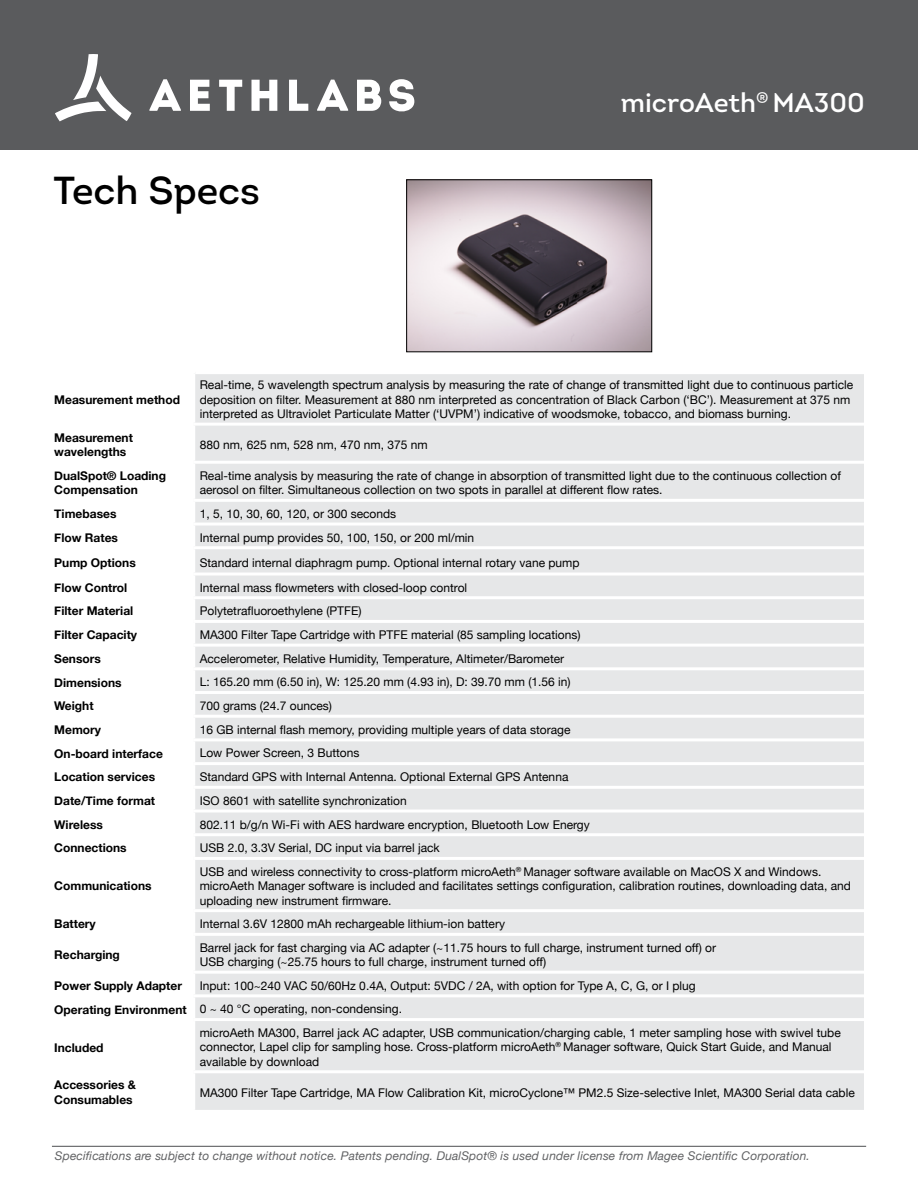
<style>
.page{position:relative;width:918px;height:1188px;background:#fff}
.page>*{position:absolute;margin:0;border:0;box-sizing:border-box;transform-origin:0 0}
.t1{font:600 39px "Intro";color:#000}
.t2{font:600 27px "Intro";color:#fff}
.t3{font:12px/14.4px "Helvetica Neue";color:#000}
.t4{font:700 12px/14.4px "Helvetica Neue";color:#000}
.t5{font:italic 12px "Helvetica Neue";letter-spacing:.01em;color:#616264}
.s1{font-weight:700}
</style>
<div class="page">
<div style="left:195px;top:374px;width:669px;height:736px;background:#e6e7e8"></div>
<hr style="left:194px;top:423px;width:670px;height:3px;background:#fff">
<hr style="left:194px;top:461px;width:670px;height:3px;background:#fff">
<hr style="left:194px;top:499px;width:670px;height:3px;background:#fff">
<hr style="left:194px;top:523px;width:670px;height:3px;background:#fff">
<hr style="left:194px;top:546px;width:670px;height:3px;background:#fff">
<hr style="left:194px;top:573px;width:670px;height:3px;background:#fff">
<hr style="left:194px;top:596px;width:670px;height:3px;background:#fff">
<hr style="left:194px;top:620px;width:670px;height:3px;background:#fff">
<hr style="left:194px;top:644px;width:670px;height:3px;background:#fff">
<hr style="left:194px;top:667px;width:670px;height:3px;background:#fff">
<hr style="left:194px;top:691px;width:670px;height:3px;background:#fff">
<hr style="left:194px;top:715px;width:670px;height:3px;background:#fff">
<hr style="left:194px;top:738px;width:670px;height:3px;background:#fff">
<hr style="left:194px;top:762px;width:670px;height:3px;background:#fff">
<hr style="left:194px;top:786px;width:670px;height:3px;background:#fff">
<hr style="left:194px;top:810px;width:670px;height:3px;background:#fff">
<hr style="left:194px;top:833px;width:670px;height:3px;background:#fff">
<hr style="left:194px;top:857px;width:670px;height:3px;background:#fff">
<hr style="left:194px;top:909px;width:670px;height:3px;background:#fff">
<hr style="left:194px;top:933px;width:670px;height:3px;background:#fff">
<hr style="left:194px;top:971px;width:670px;height:3px;background:#fff">
<hr style="left:194px;top:994px;width:670px;height:3px;background:#fff">
<hr style="left:194px;top:1018px;width:670px;height:3px;background:#fff">
<hr style="left:194px;top:1070px;width:670px;height:3px;background:#fff">
<div style="left:0;top:0;width:918px;height:149px;background:#5a5b5d"></div>
<hr style="left:52px;top:1146px;width:814px;height:1px;background:#616264">
<svg style="left:149px;top:79px;width:265px;height:33px"></svg>
<svg style="left:55px;top:54px;width:77px;height:67px"></svg>
<img style="left:408px;top:181px;width:242px;height:169px">
<div style="left:406px;top:179px;width:246px;height:173px;border:1px solid #000"></div>
<h1 class="t1" style="left:53px;top:166px;width:208px">Tech Specs</h1>
<h2 class="t2" style="left:621px;top:85px;width:246px">microAeth<sup>®</sup> MA300</h2>
<p class="t4" style="left:54px;top:392px;width:127px">Measurement method</p>
<p class="t3" style="left:200px;top:378px;width:655px">Real-time, 5 wavelength spectrum analysis by measuring the rate of change of transmitted light due to continuous particle deposition on filter. Measurement at 880 nm interpreted as concentration of Black Carbon (‘BC’). Measurement at 375 nm interpreted as Ultraviolet Particulate Matter (‘UVPM’) indicative of woodsmoke, tobacco, and biomass burning.</p>
<p class="t4" style="left:54px;top:430px;width:80px">Measurement wavelengths</p>
<p class="t3" style="left:200px;top:437px;width:229px">880 nm, 625 nm, 528 nm, 470 nm, 375 nm</p>
<p class="t4" style="left:54px;top:468px;width:113px">DualSpot® Loading<br>Compensation</p>
<p class="t3" style="left:200px;top:468px;width:643px">Real-time analysis by measuring the rate of change in absorption of transmitted light due to the continuous collection of aerosol on filter. Simultaneous collection on two spots in parallel at different flow rates.</p>
<p class="t4" style="left:54px;top:506px;width:64px">Timebases</p>
<p class="t3" style="left:200px;top:506px;width:198px">1, 5, 10, 30, 60, 120, or 300 seconds</p>
<p class="t4" style="left:54px;top:530px;width:65px">Flow Rates</p>
<p class="t3" style="left:200px;top:530px;width:276px">Internal pump provides 50, 100, 150, or 200 ml/min</p>
<p class="t4" style="left:54px;top:555px;width:83px">Pump Options</p>
<p class="t3" style="left:200px;top:555px;width:381px">Standard internal diaphragm pump. Optional internal rotary vane pump</p>
<p class="t4" style="left:54px;top:580px;width:75px">Flow Control</p>
<p class="t3" style="left:200px;top:580px;width:269px">Internal mass flowmeters with closed-loop control</p>
<p class="t4" style="left:54px;top:604px;width:81px">Filter Material</p>
<p class="t3" style="left:200px;top:604px;width:163px">Polytetrafluoroethylene (PTFE)</p>
<p class="t4" style="left:54px;top:627px;width:84px">Filter Capacity</p>
<p class="t3" style="left:200px;top:627px;width:382px">MA300 Filter Tape Cartridge with PTFE material (85 sampling locations)</p>
<p class="t4" style="left:54px;top:651px;width:48px">Sensors</p>
<p class="t3" style="left:200px;top:651px;width:366px">Accelerometer, Relative Humidity, Temperature, Altimeter/Barometer</p>
<p class="t4" style="left:54px;top:675px;width:69px">Dimensions</p>
<p class="t3" style="left:200px;top:675px;width:372px">L: 165.20 mm (6.50 in), W: 125.20 mm (4.93 in), D: 39.70 mm (1.56 in)</p>
<p class="t4" style="left:54px;top:698px;width:41px">Weight</p>
<p class="t3" style="left:200px;top:698px;width:134px">700 grams (24.7 ounces)</p>
<p class="t4" style="left:54px;top:722px;width:48px">Memory</p>
<p class="t3" style="left:200px;top:722px;width:372px">16 GB internal flash memory, providing multiple years of data storage</p>
<p class="t4" style="left:54px;top:746px;width:110px">On-board interface</p>
<p class="t3" style="left:200px;top:746px;width:161px">Low Power Screen, 3 Buttons</p>
<p class="t4" style="left:54px;top:770px;width:102px">Location services</p>
<p class="t3" style="left:200px;top:770px;width:370px">Standard GPS with Internal Antenna. Optional External GPS Antenna</p>
<p class="t4" style="left:54px;top:793px;width:102px">Date/Time format</p>
<p class="t3" style="left:200px;top:793px;width:209px">ISO 8601 with satellite synchronization</p>
<p class="t4" style="left:54px;top:817px;width:50px">Wireless</p>
<p class="t3" style="left:200px;top:817px;width:391px">802.11 b/g/n Wi-Fi with AES hardware encryption, Bluetooth Low Energy</p>
<p class="t4" style="left:54px;top:841px;width:74px">Connections</p>
<p class="t3" style="left:200px;top:841px;width:242px">USB 2.0, 3.3V Serial, DC input via barrel jack</p>
<p class="t4" style="left:54px;top:879px;width:99px">Communications</p>
<p class="t3" style="left:200px;top:864px;width:653px">USB and wireless connectivity to cross-platform microAeth<sup>®</sup> Manager software available on MacOS X and Windows. microAeth Manager software is included and facilitates settings configuration, calibration routines, downloading data, and uploading new instrument firmware.</p>
<p class="t4" style="left:54px;top:917px;width:43px">Battery</p>
<p class="t3" style="left:200px;top:917px;width:307px">Internal 3.6V 12800 mAh rechargeable lithium-ion battery</p>
<p class="t4" style="left:54px;top:947px;width:67px">Recharging</p>
<p class="t3" style="left:200px;top:940px;width:518px">Barrel jack for fast charging via AC adapter (~11.75 hours to full charge, instrument turned off) or<br>USB charging (~25.75 hours to full charge, instrument turned off)</p>
<p class="t4" style="left:54px;top:978px;width:129px">Power Supply Adapter</p>
<p class="t3" style="left:54px;top:973px;width:643px;line-height:23.7px;text-indent:145px">Input: 100~240 VAC 50/60Hz 0.4A, Output: 5VDC / 2A, with option for Type A, C, G, or I plug<br><span class="s1">Operating Environment</span> 0 ~ 40 °C operating, non-condensing.</p>
<p class="t4" style="left:54px;top:1040px;width:51px">Included</p>
<p class="t3" style="left:200px;top:1025px;width:643px">microAeth MA300, Barrel jack AC adapter, USB communication/charging cable, 1 meter sampling hose with swivel tube connector, Lapel clip for sampling hose. Cross-platform microAeth<sup>®</sup> Manager software, Quick Start Guide, and Manual available by download</p>
<p class="t4" style="left:54px;top:1078px;width:83px">Accessories &amp;<br>Consumables</p>
<p class="t3" style="left:200px;top:1085px;width:657px">MA300 Filter Tape Cartridge, MA Flow Calibration Kit, microCyclone™ PM2.5 Size-selective Inlet, MA300 Serial data cable</p>
<p class="t5" style="left:55px;top:1148px;width:757px">Specifications are subject to change without notice. Patents pending. DualSpot® is used under license from Magee Scientific Corporation.</p>
</div>
